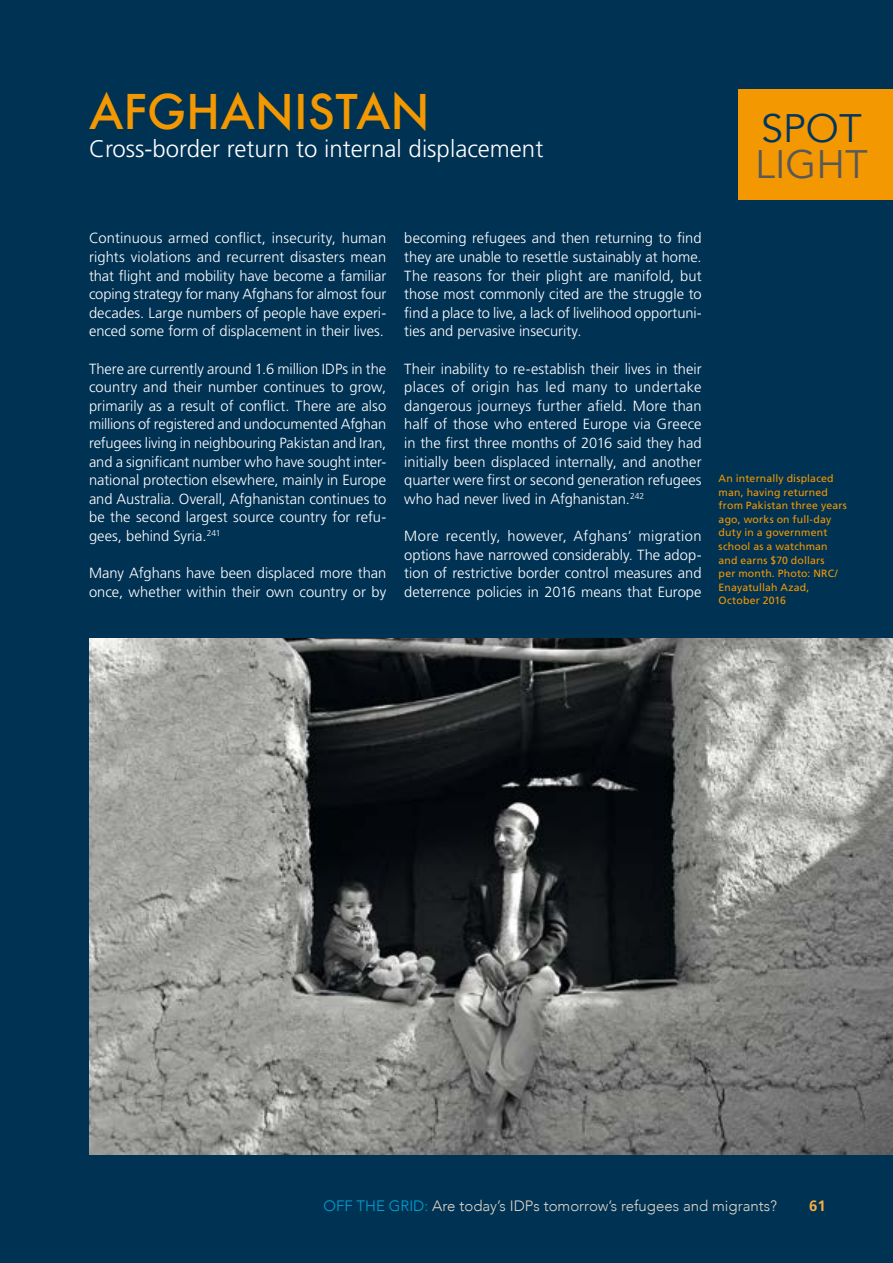
<style>
.page{position:relative;width:893px;height:1263px;background:#003254}
.page>*{position:absolute;margin:0;border:0;box-sizing:border-box;transform-origin:0 0}
.t1{font:500 46.5px "Futura";color:#f39800}
.t2{font:39.6px "Avenir";color:#58585a}
.t3{font:39.6px "Avenir";color:#003561}
.t4{font:300 24px "Frutiger LT Std";color:#fff}
.t5{font:300 15px "Avenir";color:#dfd7c9}
.t6{font:700 15px "Frutiger LT Std";color:#f7ad42}
.t7{font:300 14.7px/18.6px "Frutiger LT Std";color:#fff;text-align:justify}
.t8{font:10.5px/13.5px "Frutiger LT Std";letter-spacing:.015em;color:#f39800}
.s1{color:#00a2d3}
</style>
<div class="page">
<div style="left:738px;top:89px;width:155px;height:111px;background:#f39800"></div>
<img style="left:89px;top:639px;width:804px;height:516px">
<h1 class="t1" style="left:89px;top:79px;width:342px">AFGHANISTAN</h1>
<h3 class="t4" style="left:89px;top:136px;width:456px">Cross-border return to internal displacement</h3>
<h2 class="t3" style="left:761px;top:104px;width:102px">SPOT</h2>
<h2 class="t2" style="left:755px;top:141px;width:114px">LIGHT</h2>
<p class="t7" style="left:89px;top:229px;width:299px">Continuous armed conflict, insecurity, human rights violations and recurrent disasters mean that flight and mobility have become a familiar coping strategy for many Afghans for almost four decades. Large numbers of people have experi&shy;enced some form of displacement in their lives.</p>
<p class="t7" style="left:89px;top:359px;width:299px">There are currently around 1.6 million IDPs in the country and their number continues to grow, primarily as a result of conflict. There are also millions of registered and undocumented Afghan refugees living in neighbouring Pakistan and Iran, and a significant number who have sought inter&shy;national protection elsewhere, mainly in Europe and Australia. Overall, Afghanistan continues to be the second largest source country for refu&shy;gees, behind Syria. <sup>241</sup></p>
<p class="t7" style="left:89px;top:564px;width:299px">Many Afghans have been displaced more than once, whether within their own country or by</p>
<p class="t7" style="left:404px;top:229px;width:299px;text-align:left">becoming refugees and then returning to find they are unable to resettle sustainably at home.<br>The reasons for their plight are manifold, but those most commonly cited are the struggle to find a place to live, a lack of livelihood opportuni&shy;ties and pervasive insecurity.</p>
<p class="t7" style="left:404px;top:359px;width:299px">Their inability to re-establish their lives in their places of origin has led many to undertake dangerous journeys further afield. More than half of those who entered Europe via Greece in the first three months of 2016 said they had initially been displaced internally, and another quarter were first or second generation refugees who had never lived in Afghanistan. <sup>242</sup></p>
<p class="t7" style="left:404px;top:527px;width:299px">More recently, however, Afghans’ migration options have narrowed considerably. The adop&shy;tion of restrictive border control measures and deterrence policies in 2016 means that Europe</p>
<p class="t8" style="left:719px;top:472px;width:130px">An internally displaced man, having returned from Pakistan three years ago, works on full-day duty in a government school as a watchman and earns $70 dollars<br>per month. Photo: NRC/<br>Enayatullah Azad,<br>October 2016</p>
<p class="t5" style="left:323px;top:1196px;width:455px"><span class="s1">OFF THE GRID:</span> Are today’s IDPs tomorrow’s refugees and migrants?</p>
<p class="t6" style="left:809px;top:1196px;width:18px">61</p>
</div>
